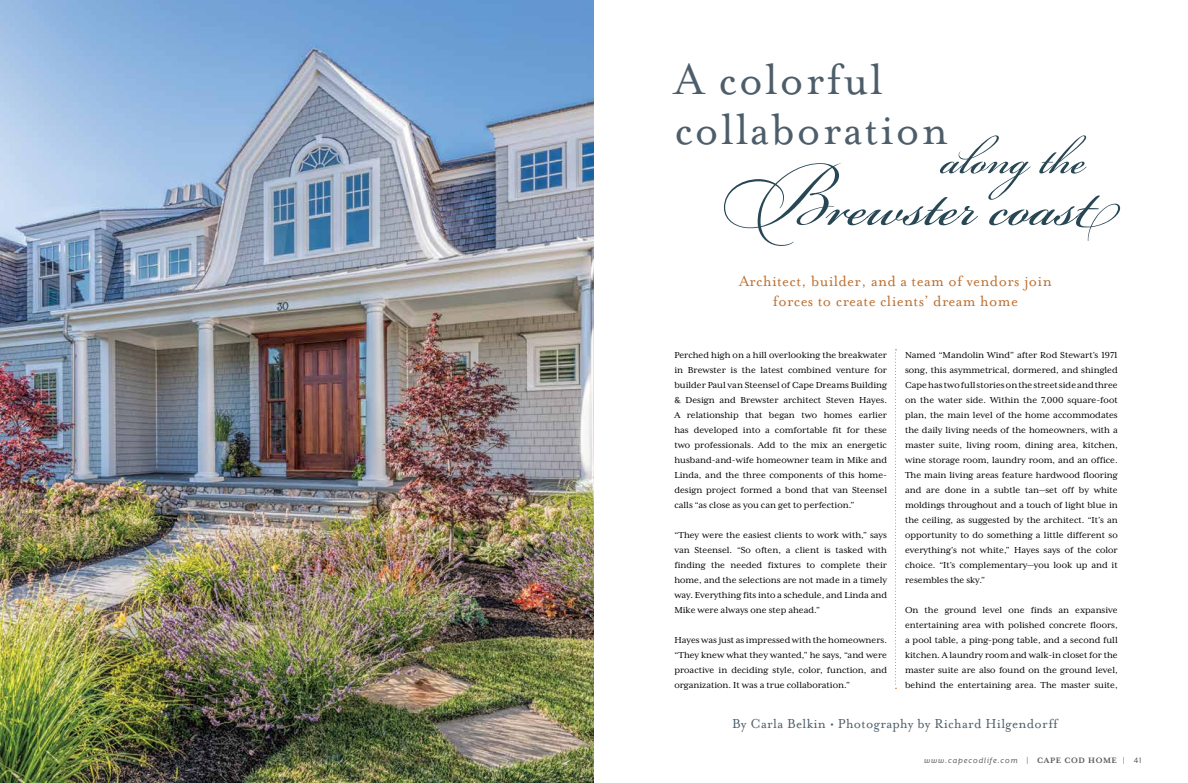
<style>
.page{position:relative;width:1188px;height:783px;background:#fff}
.page>*{position:absolute;margin:0;border:0;box-sizing:border-box;transform-origin:0 0}
.t1{font:88px "Bickham Script Pro";color:#284755}
.t2{font:66px "Bickham Script Pro";color:#284755}
.t3{font:50px/50px "Mrs Eaves Roman";letter-spacing:.04em;color:#4d5e6a;scale:.95 1}
.t4{font:17px/20px "Mrs Eaves Roman";letter-spacing:.02em;color:#bd7031;text-align:center}
.t5{font:15px "Mrs Eaves Roman";letter-spacing:.02em;color:#4d5e6a}
.t6{font:10px/15px "Mrs Eaves XL Serif OT";color:#000;text-align:justify}
.t7{font:9px "Mr Eaves XL San RI";letter-spacing:.1em;color:#58595b}
.s1{font-family:"Mr Eaves XL San R"}
.s2{font-family:"Mrs Eaves XL Serif OT";font-weight:700}
</style>
<div class="page">
<img style="left:0;top:0;width:594px;height:783px">
<svg style="left:895px;top:349px;width:2px;height:340px"></svg>
<h3 class="t3" style="left:674px;top:55px;width:290px">A colorful collaboration</h3>
<h1 class="t1" style="left:722px;top:143px;width:396px">Brewster coast</h1>
<h2 class="t2" style="left:941px;top:112px;width:146px">along the</h2>
<h3 class="t4" style="left:739px;top:271px;width:314px">Architect, builder, and a team of vendors join forces to create clients’ dream home</h3>
<p class="t6" style="left:674px;top:347px;width:214px">Perched high on a hill overlooking the breakwater in Brewster is the latest combined venture for builder Paul van Steensel of Cape Dreams Building &amp; Design and Brewster architect Steven Hayes.<br>A relationship that began two homes earlier has developed into a comfortable fit for these two professionals. Add to the mix an energetic husband-and-wife homeowner team in Mike and Linda, and the three components of this home&shy;design project formed a bond that van Steensel calls “as close as you can get to perfection.”</p>
<p class="t6" style="left:674px;top:527px;width:214px">“They were the easiest clients to work with,” says van Steensel. “So often, a client is tasked with finding the needed fixtures to complete their home, and the selections are not made in a timely way. Everything fits into a schedule, and Linda and Mike were always one step ahead.”</p>
<p class="t6" style="left:674px;top:632px;width:214px">Hayes was just as impressed with the homeowners. “They knew what they wanted,” he says, “and were proactive in deciding style, color, function, and organization. It was a true collaboration.”</p>
<p class="t6" style="left:905px;top:347px;width:214px">Named “Mandolin Wind” after Rod Stewart’s 1971 song, this asymmetrical, dormered, and shingled Cape has two full stories on the street side and three on the water side. Within the 7,000 square-foot plan, the main level of the home accommodates the daily living needs of the homeowners, with a master suite, living room, dining area, kitchen, wine storage room, laundry room, and an office.<br>The main living areas feature hardwood flooring and are done in a subtle tan—set off by white moldings throughout and a touch of light blue in the ceiling, as suggested by the architect. “It’s an opportunity to do something a little different so everything’s not white,” Hayes says of the color choice. “It’s complementary—you look up and it resembles the sky.”</p>
<p class="t6" style="left:905px;top:602px;width:214px">On the ground level one finds an expansive entertaining area with polished concrete floors, a pool table, a ping-pong table, and a second full kitchen. A laundry room and walk-in closet for the master suite are also found on the ground level, behind the entertaining area. The master suite,</p>
<h3 class="t5" style="left:732px;top:715px;width:327px">By Carla Belkin • Photography by Richard Hilgendorff</h3>
<p class="t7" style="left:924px;top:756px;width:219px">www.capecodlife.com <span class="s1">|</span> <span class="s2">CAPE COD HOME</span> <span class="s1">| 41</span></p>
</div>
